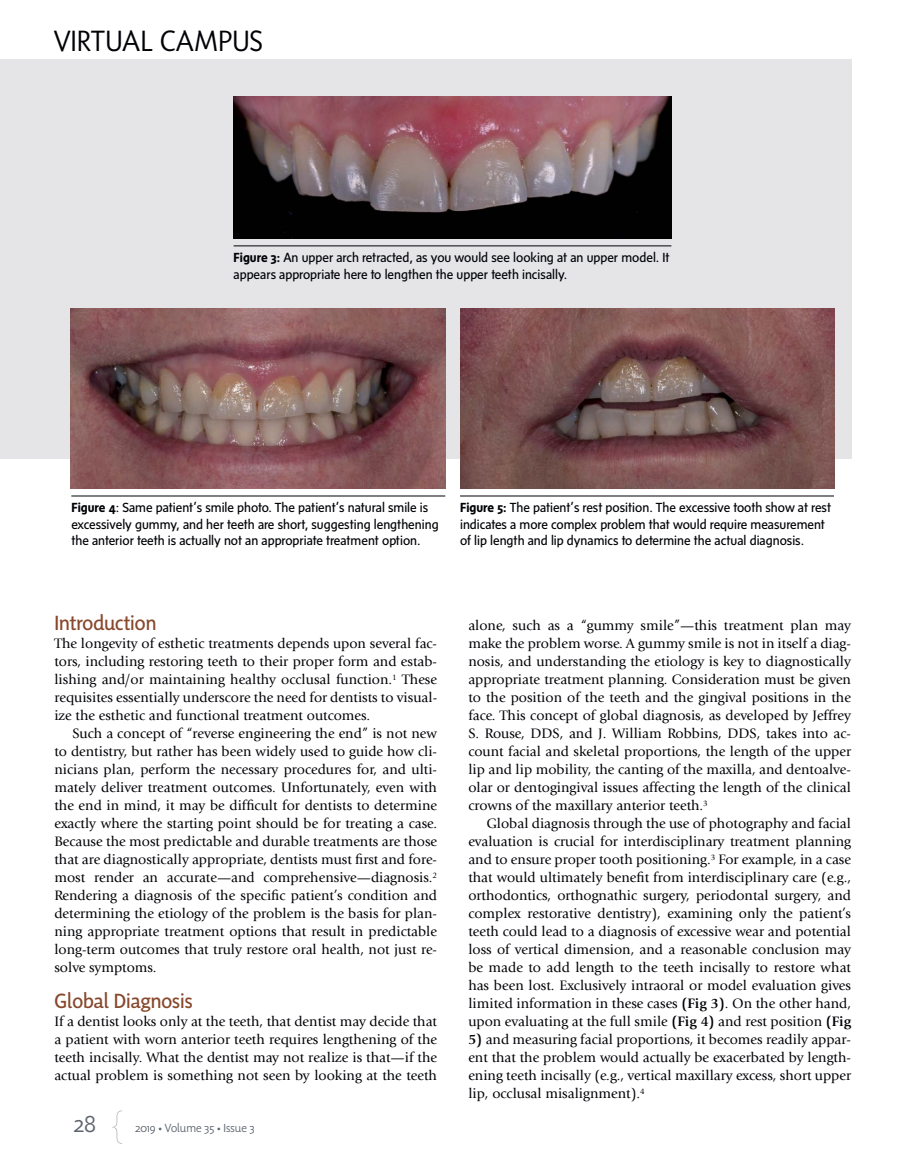
<style>
.page{position:relative;width:905px;height:1175px;background:#fff}
.page>*{position:absolute;margin:0;border:0;box-sizing:border-box;transform-origin:0 0}
.t1{font:300 30px "Sensibility";color:#000206}
.t2{font:300 24px "Sense";color:#5d646e}
.t3{font:21px "Sensibility";color:#87482c}
.t4{font:14.25px/18px "Giovanni Std";color:#000206;text-align:justify}
.t5{font:13.5px/16.5px "Sense";color:#000206}
.t6{font:300 12px "Sensibility";color:#5d646e}
.s1{font-weight:700}
.s2{font-family:"Sense"}
</style>
<div class="page">
<svg style="left:112px;top:1110px;width:10px;height:33px"></svg>
<div style="left:0;top:59px;width:851px;height:399px;background:#e5e5e8"></div>
<img style="left:233px;top:96px;width:438px;height:142px">
<img style="left:71px;top:308px;width:374px;height:180px">
<img style="left:460px;top:308px;width:374px;height:180px">
<hr style="left:233px;top:245px;width:438px;height:1px;background:#000206">
<hr style="left:71px;top:495px;width:374px;height:1px;background:#000206">
<hr style="left:460px;top:495px;width:374px;height:1px;background:#000206">
<h1 class="t1" style="left:54px;top:24px;width:210px">VIRTUAL CAMPUS</h1>
<p class="t5" style="left:233px;top:249px;width:437px"><span class="s1">Figure 3:</span> An upper arch retracted, as you would see looking at an upper model. It appears appropriate here to lengthen the upper teeth incisally.</p>
<p class="t5" style="left:71px;top:499px;width:369px"><span class="s1">Figure 4</span>: Same patient’s smile photo. The patient’s natural smile is excessively gummy, and her teeth are short, suggesting lengthening the anterior teeth is actually not an appropriate treatment option.</p>
<p class="t5" style="left:460px;top:499px;width:372px"><span class="s1">Figure 5:</span> The patient’s rest position. The excessive tooth show at rest indicates a more complex problem that would require measurement of lip length and lip dynamics to determine the actual diagnosis.</p>
<h3 class="t3" style="left:54px;top:611px;width:104px">Introduction</h3>
<p class="t4" style="left:54px;top:635px;width:384px">The longevity of esthetic treatments depends upon several fac&shy;tors, including restoring teeth to their proper form and estab&shy;lishing and/or maintaining healthy occlusal function.<sup>1</sup> These requisites essentially underscore the need for dentists to visual&shy;ize the esthetic and functional treatment outcomes.</p>
<p class="t4" style="left:54px;top:725px;width:384px;text-indent:18px">Such a concept of “reverse engineering the end” is not new to dentistry, but rather has been widely used to guide how cli&shy;nicians plan, perform the necessary procedures for, and ulti&shy;mately deliver treatment outcomes. Unfortunately, even with the end in mind, it may be difficult for dentists to determine exactly where the starting point should be for treating a case.<br>Because the most predictable and durable treatments are those that are diagnostically appropriate, dentists must first and fore&shy;most render an accurate—and comprehensive—diagnosis.<sup>2<br></sup>Rendering a diagnosis of the specific patient’s condition and determining the etiology of the problem is the basis for plan&shy;ning appropriate treatment options that result in predictable long-term outcomes that truly restore oral health, not just re&shy;solve symptoms.</p>
<h3 class="t3" style="left:54px;top:989px;width:140px">Global Diagnosis</h3>
<p class="t4" style="left:54px;top:1013px;width:384px">If a dentist looks only at the teeth, that dentist may decide that a patient with worn anterior teeth requires lengthening of the teeth incisally. What the dentist may not realize is that—if the actual problem is something not seen by looking at the teeth</p>
<h2 class="t2" style="left:74px;top:1110px;width:24px">28</h2>
<p class="t6" style="left:135px;top:1120px;width:121px"><span class="s2">2019 •</span> Volume 35 • Issue 3</p>
<p class="t4" style="left:468px;top:617px;width:384px">alone, such as a “gummy smile”—this treatment plan may make the problem worse. A gummy smile is not in itself a diag&shy;nosis, and understanding the etiology is key to diagnostically appropriate treatment planning. Consideration must be given to the position of the teeth and the gingival positions in the face. This concept of global diagnosis, as developed by Jeffrey S. Rouse, DDS, and J. William Robbins, DDS, takes into ac&shy;count facial and skeletal proportions, the length of the upper lip and lip mobility, the canting of the maxilla, and dentoalve&shy;olar or dentogingival issues affecting the length of the clinical crowns of the maxillary anterior teeth.<sup>3</sup></p>
<p class="t4" style="left:468px;top:815px;width:384px;text-indent:18px">Global diagnosis through the use of photography and facial evaluation is crucial for interdisciplinary treatment planning and to ensure proper tooth positioning.<sup>3</sup> For example, in a case that would ultimately benefit from interdisciplinary care (e.g., orthodontics, orthognathic surgery, periodontal surgery, and complex restorative dentistry), examining only the patient’s teeth could lead to a diagnosis of excessive wear and potential loss of vertical dimension, and a reasonable conclusion may be made to add length to the teeth incisally to restore what has been lost. Exclusively intraoral or model evaluation gives limited information in these cases <span class="s1">(Fig 3)</span>. On the other hand, upon evaluating at the full smile <span class="s1">(Fig 4)</span> and rest position <span class="s1">(Fig</span></p>
<p class="t4" style="left:468px;top:1031px;width:384px"><span class="s1">5)</span> and measuring facial proportions, it becomes readily appar&shy;ent that the problem would actually be exacerbated by length&shy;ening teeth incisally (e.g., vertical maxillary excess, short upper lip, occlusal misalignment).<sup>4</sup></p>
</div>
